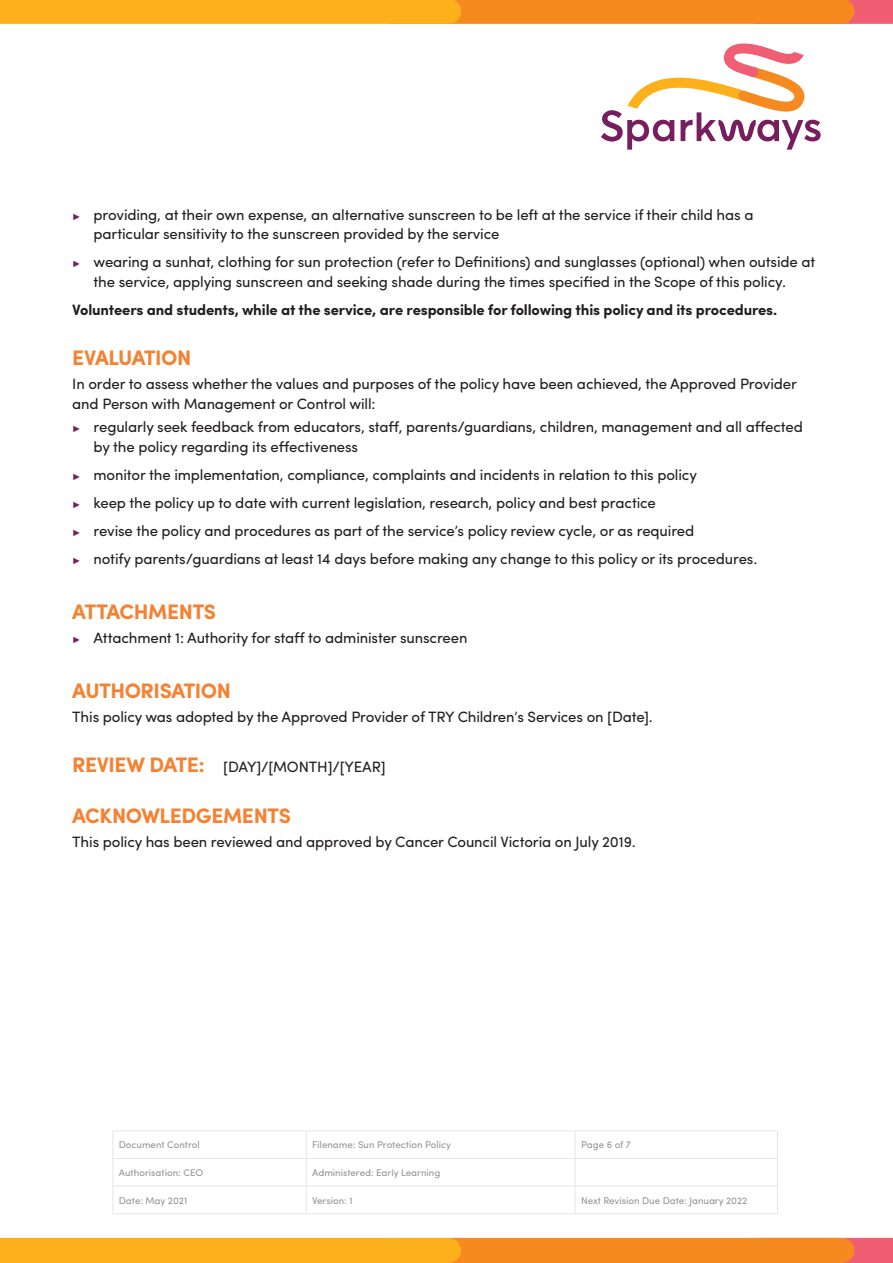
<style>
.page{position:relative;width:893px;height:1263px;background:#fff}
.page>*{position:absolute;margin:0;border:0;box-sizing:border-box;transform-origin:0 0}
.TRY001_H2_NEW{font:700 21px "Sofia Pro";letter-spacing:-.02em;color:#f48232}
.TRY001_P{font:15px/19.5px "Sofia Pro";letter-spacing:-.01em;color:#231f20}
.TRY001_P-2{font:700 15px "Sofia Pro";letter-spacing:-.01em;color:#231f20}
.TRY001_H2_NEW-2{font:15px "Sofia Pro";letter-spacing:-.01em;color:#231f20}
.t1{font:9.75px "Sofia Pro";color:#939598}
.s1{font-family:"Arial";font-size:9px;color:#761e5e}
.s2{font-weight:700;font-size:21px;color:#f48232}
</style>
<div class="page">
<svg style="left:842px;top:0;width:51px;height:24px"></svg>
<svg style="left:842px;top:1238px;width:51px;height:25px"></svg>
<div style="left:391px;top:0;width:451px;height:24px;background:#f6891f"></div>
<div style="left:391px;top:1238px;width:451px;height:25px;background:#f6891f"></div>
<div style="left:0;top:0;width:449px;height:24px;background:#fbb01c"></div>
<div style="left:0;top:1238px;width:449px;height:25px;background:#fbb01c"></div>
<svg style="left:601px;top:44px;width:220px;height:106px"></svg>
<hr style="left:113px;top:1130px;width:193px;height:1px;background:#e6e7e9">
<hr style="left:306px;top:1130px;width:269px;height:1px;background:#e6e7e9">
<hr style="left:575px;top:1130px;width:203px;height:1px;background:#e6e7e9">
<hr style="left:113px;top:1158px;width:193px;height:1px;background:#e6e7e9">
<hr style="left:306px;top:1158px;width:269px;height:1px;background:#e6e7e9">
<hr style="left:575px;top:1158px;width:203px;height:1px;background:#e6e7e9">
<hr style="left:113px;top:1186px;width:193px;height:1px;background:#e6e7e9">
<hr style="left:306px;top:1186px;width:269px;height:1px;background:#e6e7e9">
<svg style="left:306px;top:1131px;width:1px;height:82px"></svg>
<hr style="left:575px;top:1186px;width:203px;height:1px;background:#e6e7e9">
<svg style="left:575px;top:1131px;width:1px;height:82px"></svg>
<svg style="left:777px;top:1131px;width:1px;height:82px"></svg>
<hr style="left:113px;top:1213px;width:193px;height:1px;background:#e6e7e9">
<hr style="left:306px;top:1213px;width:269px;height:1px;background:#e6e7e9">
<hr style="left:575px;top:1213px;width:203px;height:1px;background:#e6e7e9">
<p class="TRY001_P" style="left:94px;top:204px;width:661px;text-indent:-21px"><span class="s1">►</span> providing, at their own expense, an alternative sunscreen to be left at the service if their child has a particular sensitivity to the sunscreen provided by the service</p>
<p class="TRY001_P" style="left:72px;top:251px;width:745px;text-align:center"><span class="s1">►</span> wearing a sunhat, clothing for sun protection (refer to Definitions) and sunglasses (optional) when outside at the service, applying sunscreen and seeking shade during the times specified in the Scope of this policy.</p>
<p class="TRY001_P-2" style="left:72px;top:298px;width:706px">Volunteers and students, while at the service, are responsible for following this policy and its procedures.</p>
<p class="TRY001_H2_NEW" style="left:72px;top:342px;width:121px">EVALUATION</p>
<p class="TRY001_P" style="left:72px;top:373px;width:726px">In order to assess whether the values and purposes of the policy have been achieved, the Approved Provider and Person with Management or Control will:</p>
<p class="TRY001_P" style="left:94px;top:416px;width:711px;text-indent:-21px"><span class="s1">►</span> regularly seek feedback from educators, staff, parents/guardians, children, management and all affected by the policy regarding its effectiveness</p>
<p class="TRY001_P" style="left:72px;top:464px;width:626px"><span class="s1">►</span> monitor the implementation, compliance, complaints and incidents in relation to this policy</p>
<p class="TRY001_P" style="left:72px;top:492px;width:585px"><span class="s1">►</span> keep the policy up to date with current legislation, research, policy and best practice</p>
<p class="TRY001_P" style="left:72px;top:520px;width:623px"><span class="s1">►</span> revise the policy and procedures as part of the service’s policy review cycle, or as required</p>
<p class="TRY001_P" style="left:72px;top:548px;width:686px"><span class="s1">►</span> notify parents/guardians at least 14 days before making any change to this policy or its procedures.</p>
<p class="TRY001_H2_NEW" style="left:72px;top:596px;width:145px">ATTACHMENTS</p>
<p class="TRY001_P" style="left:72px;top:627px;width:397px"><span class="s1">►</span> Attachment 1: Authority for staff to administer sunscreen</p>
<p class="TRY001_H2_NEW" style="left:72px;top:674px;width:160px">AUTHORISATION</p>
<p class="TRY001_P" style="left:72px;top:705px;width:582px">This policy was adopted by the Approved Provider of TRY Children’s Services on [Date].</p>
<p class="TRY001_H2_NEW-2" style="left:72px;top:756px;width:315px"><span class="s2">REVIEW DATE:</span> [DAY]/[MONTH]/[YEAR]</p>
<p class="TRY001_H2_NEW" style="left:72px;top:800px;width:220px">ACKNOWLEDGEMENTS</p>
<p class="TRY001_P" style="left:72px;top:831px;width:565px">This policy has been reviewed and approved by Cancer Council Victoria on July 2019.</p>
<p class="t1" style="left:119px;top:1138px;width:82px">Document Control</p>
<p class="t1" style="left:312px;top:1138px;width:140px">Filename: Sun Protection Policy</p>
<p class="t1" style="left:581px;top:1138px;width:51px">Page 6 of 7</p>
<p class="t1" style="left:119px;top:1165px;width:86px">Authorisation: CEO</p>
<p class="t1" style="left:312px;top:1165px;width:130px">Administered: Early Learning</p>
<p class="t1" style="left:119px;top:1193px;width:70px">Date: May 2021</p>
<p class="t1" style="left:312px;top:1193px;width:42px">Version: 1</p>
<p class="t1" style="left:581px;top:1193px;width:168px">Next Revision Due Date: January 2022</p>
</div>
